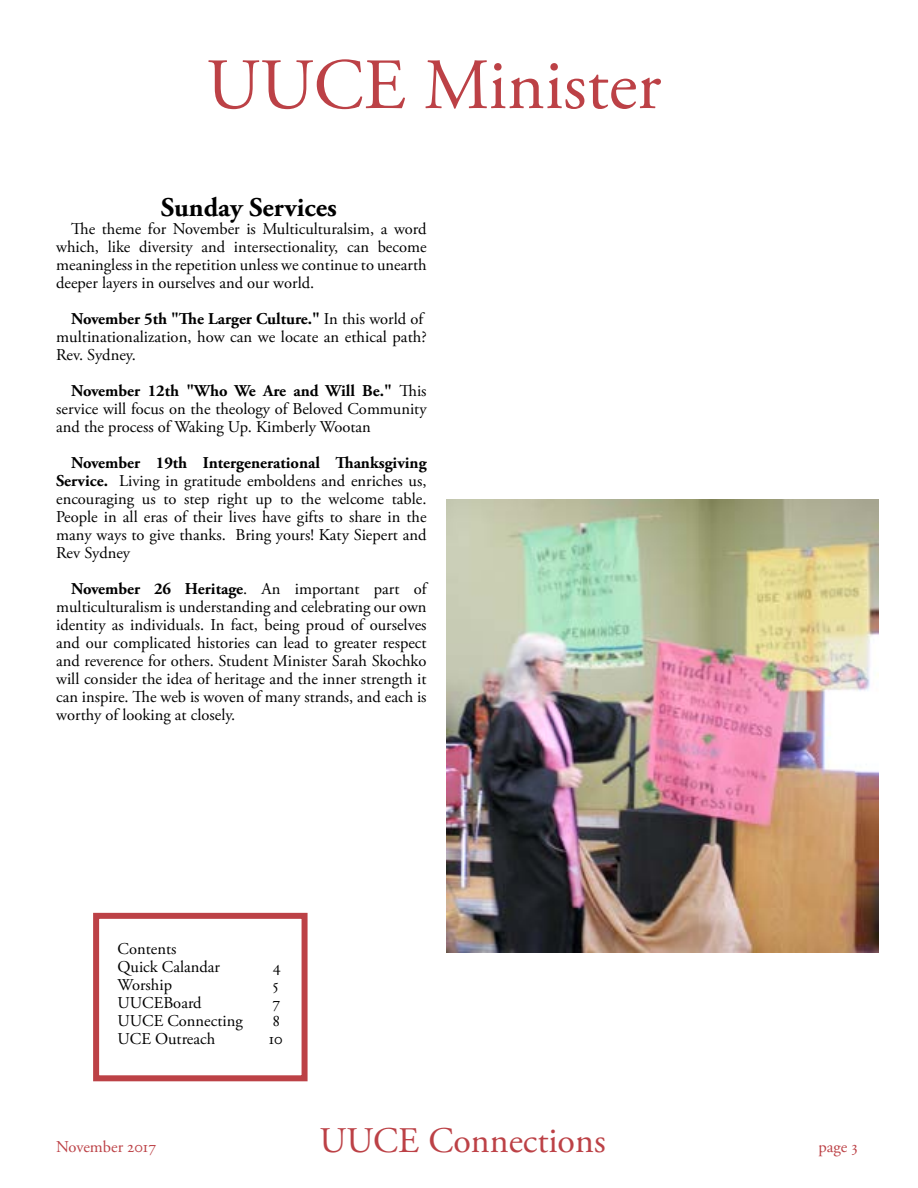
<style>
.page{position:relative;width:918px;height:1188px;background:#fff}
.page>*{position:absolute;margin:0;border:0;box-sizing:border-box;transform-origin:0 0}
.t1{font:72px "Adobe Garamond Pro";color:#bc4146}
.t2{font:36px "Adobe Garamond Pro";color:#bc4146}
.t3{font:700 27px "Adobe Garamond Pro";color:#000}
.t4{font:16.5px/18px "Adobe Garamond Pro";color:#000;text-align:justify}
.t5{font:16.5px "Adobe Garamond Pro";color:#bc4146}
.s1{font-weight:700}
</style>
<div class="page">
<div style="left:93px;top:913px;width:215px;height:168px;border:6px solid #bc4146"></div>
<img style="left:446px;top:499px;width:432px;height:453px">
<h1 class="t1" style="left:206px;top:42px;width:456px">UUCE Minister</h1>
<h3 class="t3" style="left:161px;top:192px;width:177px">Sunday Services</h3>
<p class="t4" style="left:56px;top:220px;width:372px;text-indent:15px">The theme for November is Multiculturalsim, a word which, like diversity and intersectionality, can become meaningless in the repetition unless we continue to unearth deeper layers in ourselves and our world.</p>
<p class="t4" style="left:56px;top:310px;width:372px;text-align:left;text-indent:15px"><span class="s1">November 5th "The Larger Culture."</span> In this world of multinationalization, how can we locate an ethical path?<br>Rev. Sydney.</p>
<p class="t4" style="left:56px;top:382px;width:372px;text-indent:15px"><span class="s1">November 12th "Who We Are and Will Be."</span> This service will focus on the theology of Beloved Community and the process of Waking Up. Kimberly Wootan</p>
<p class="t4" style="left:56px;top:454px;width:372px;text-indent:15px"><span class="s1">November 19th Intergenerational Thanksgiving Service.</span> Living in gratitude emboldens and enriches us, encouraging us to step right up to the welcome table.<br>People in all eras of their lives have gifts to share in the many ways to give thanks. Bring yours! Katy Siepert and Rev Sydney</p>
<p class="t4" style="left:56px;top:580px;width:372px;text-indent:15px"><span class="s1">November 26 Heritage</span>. An important part of multiculturalism is understanding and celebrating our own identity as individuals. In fact, being proud of ourselves and our complicated histories can lead to greater respect and reverence for others. Student Minister Sarah Skochko will consider the idea of heritage and the inner strength it can inspire. The web is woven of many strands, and each is worthy of looking at closely.</p>
<p class="t4" style="left:118px;top:940px;width:104px">Contents<br>Quick Calandar</p>
<p class="t4" style="left:273px;top:958px;width:9px">4</p>
<p class="t4" style="left:118px;top:976px;width:56px">Worship</p>
<p class="t4" style="left:272px;top:976px;width:8px">5</p>
<p class="t4" style="left:118px;top:994px;width:86px">UUCEBoard</p>
<p class="t4" style="left:272px;top:994px;width:9px">7</p>
<p class="t4" style="left:118px;top:1012px;width:127px">UUCE Connecting</p>
<p class="t4" style="left:273px;top:1012px;width:9px">8</p>
<p class="t4" style="left:118px;top:1030px;width:99px">UCE Outreach</p>
<p class="t4" style="left:269px;top:1030px;width:15px">10</p>
<p class="t5" style="left:56px;top:1137px;width:102px">November 2017</p>
<h2 class="t2" style="left:320px;top:1119px;width:288px">UUCE Connections</h2>
<p class="t5" style="left:819px;top:1137px;width:41px">page 3</p>
</div>
